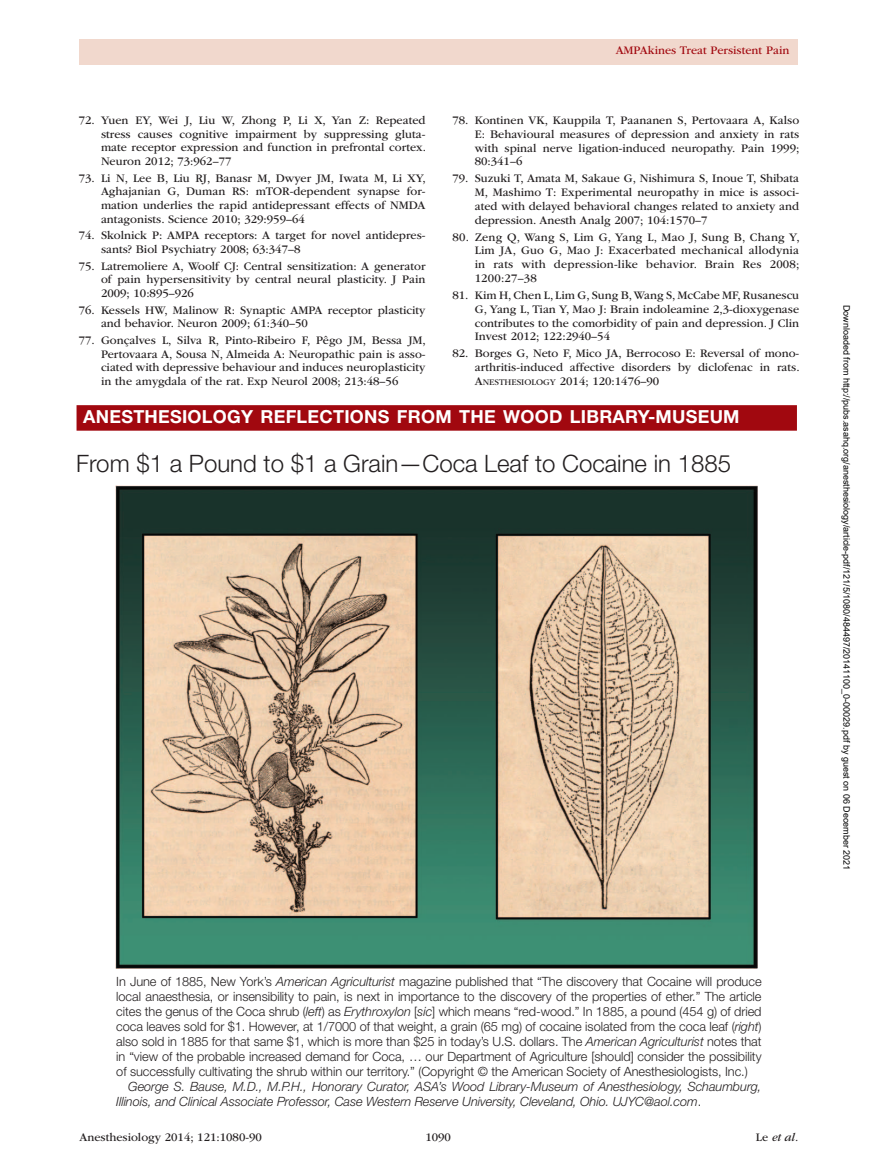
<style>
.page{position:relative;width:878px;height:1175px;background:#fff}
.page>*{position:absolute;margin:0;border:0;box-sizing:border-box;transform-origin:0 0}
.t1{font:300 24px "Helvetica Neue LT Std";color:#231f20}
.t2{font:700 18px "Helvetica Neue LT Std";letter-spacing:.015em;color:#fff}
.t3{font:300 12.75px/15px "Helvetica Neue";letter-spacing:-.005em;color:#231f20;text-align:justify}
.t4{font:italic 300 12.75px/15px "Helvetica Neue";letter-spacing:-.005em;color:#231f20}
.t5{font:12px/13.6px "ITC Garamond Std";color:#231f20;text-align:justify}
.t6{font:12px "ITC Garamond Std";color:#a1080f}
.t7{font:italic 12px "ITC Garamond Std";color:#231f20}
.t8{font:9px "Arial";color:#000}
.t9{font:9px "ITC Garamond Std";color:#231f20}
.s1{font-size:12px}
.s2{font-size:9px}
.s3{font-style:italic}
.s4{font-style:normal}
</style>
<div class="page">
<div style="left:79px;top:39px;width:718px;height:25px;background:#f1d8cd"></div>
<div style="left:76px;top:405px;width:720px;height:25px;background:#a1080f"></div>
<img style="left:115px;top:485px;width:643px;height:483px">
<p class="t6" style="left:615px;top:44px;width:175px">AMPAkines Treat Persistent Pain</p>
<p class="t5" style="left:474px;top:113px;width:326px;text-indent:-22px">78. Kontinen VK, Kauppila T, Paananen S, Pertovaara A, Kalso E: Behavioural measures of depression and anxiety in rats with spinal nerve ligation-induced neuropathy. Pain 1999; 80:341–6</p>
<p class="t5" style="left:474px;top:172px;width:326px;text-indent:-22px">79. Suzuki T, Amata M, Sakaue G, Nishimura S, Inoue T, Shibata M, Mashimo T: Experimental neuropathy in mice is associ&shy;ated with delayed behavioral changes related to anxiety and depression. Anesth Analg 2007; 104:1570–7</p>
<p class="t5" style="left:474px;top:230px;width:326px;text-indent:-22px">80. Zeng Q, Wang S, Lim G, Yang L, Mao J, Sung B, Chang Y, Lim JA, Guo G, Mao J: Exacerbated mechanical allodynia in rats with depression-like behavior. Brain Res 2008; 1200:27–38</p>
<p class="t5" style="left:474px;top:288px;width:326px;text-indent:-22px">81. Kim H, Chen L, Lim G, Sung B, Wang S, McCabe MF, Rusanescu G, Yang L, Tian Y, Mao J: Brain indoleamine 2,3-dioxygenase contributes to the comorbidity of pain and depression. J Clin Invest 2012; 122:2940–54</p>
<p class="t5" style="left:452px;top:347px;width:348px;text-align:right">82. Borges G, Neto F, Mico JA, Berrocoso E: Reversal of mono&shy;arthritis-induced affective disorders by diclofenac in rats.</p>
<p class="t9" style="left:474px;top:377px;width:15px"><span class="s1">A</span>nest</p>
<p class="t9" style="left:504px;top:377px;width:14px">hesiolo</p>
<p class="t5" style="left:543px;top:374px;width:118px"><span class="s2">gy</span> 2014; 120:1476–90</p>
<h2 class="t2" style="left:83px;top:405px;width:657px">ANESTHESIOLOGY REFLECTIONS FROM THE WOOD LIBRARY-MUSEUM</h2>
<h1 class="t1" style="left:76px;top:449px;width:656px">From $1 a Pound to $1 a Grain—Coca Leaf to Cocaine in 1885</h1>
<p class="t5" style="left:101px;top:113px;width:326px;text-indent:-22px">72. Yuen EY, Wei J, Liu W, Zhong P, Li X, Yan Z: Repeated stress causes cognitive impairment by suppressing gluta&shy;mate receptor expression and function in prefrontal cortex.<br>Neuron 2012; 73:962–77</p>
<p class="t5" style="left:101px;top:171px;width:326px;text-indent:-22px">73. Li N, Lee B, Liu RJ, Banasr M, Dwyer JM, Iwata M, Li XY, Aghajanian G, Duman RS: mTOR-dependent synapse for&shy;mation underlies the rapid antidepressant effects of NMDA antagonists. Science 2010; 329:959–64</p>
<p class="t5" style="left:101px;top:229px;width:326px;text-indent:-22px">74. Skolnick P: AMPA receptors: A target for novel antidepres&shy;sants? Biol Psychiatry 2008; 63:347–8</p>
<p class="t5" style="left:101px;top:259px;width:326px;text-indent:-22px">75. Latremoliere A, Woolf CJ: Central sensitization: A generator of pain hypersensitivity by central neural plasticity. J Pain 2009; 10:895–926</p>
<p class="t5" style="left:101px;top:303px;width:326px;text-indent:-22px">76. Kessels HW, Malinow R: Synaptic AMPA receptor plasticity and behavior. Neuron 2009; 61:340–50</p>
<p class="t5" style="left:101px;top:333px;width:326px;text-indent:-22px">77. Gonçalves L, Silva R, Pinto-Ribeiro F, Pêgo JM, Bessa JM, Pertovaara A, Sousa N, Almeida A: Neuropathic pain is asso&shy;ciated with depressive behaviour and induces neuroplasticity in the amygdala of the rat. Exp Neurol 2008; 213:48–56</p>
<p class="t8" style="left:850px;top:304px;width:567px;rotate:90deg">Downloaded from http://pubs.asahq.org/anesthesiology/article-pdf/121/5/1080/484497/20141100_0-00029.pdf by guest on 06 December 2021</p>
<p class="t3" style="left:116px;top:973px;width:646px">In June of 1885, New York’s <span class="s3">American Agriculturist</span> magazine published that “The discovery that Cocaine will produce local anaesthesia, or insensibility to pain, is next in importance to the discovery of the properties of ether.” The article cites the genus of the Coca shrub (<span class="s3">left</span>) as <span class="s3">Erythroxylon</span> [<span class="s3">sic</span>] which means “red-wood.” In 1885, a pound (454 g) of dried coca leaves sold for $1. However, at 1/7000 of that weight, a grain (65 mg) of cocaine isolated from the coca leaf (<span class="s3">right</span>) also sold in 1885 for that same $1, which is more than $25 in today’s U.S. dollars. The <span class="s3">American Agriculturist</span> notes that in “view of the probable increased demand for Coca, … our Department of Agriculture [should] consider the possibility of successfully cultivating the shrub within our territory.” (Copyright © the American Society of Anesthesiologists, Inc.)</p>
<p class="t4" style="left:116px;top:1078px;width:646px;text-indent:12px">George S. Bause, M.D., M.P.H., Honorary Curator, ASA’s Wood Library-Museum of Anesthesiology, Schaumburg,<br>Illinois, and Clinical Associate Professor, Case Western Reserve University, Cleveland, Ohio. UJYC@aol.com<span class="s4">.</span></p>
<p class="t5" style="left:80px;top:1130px;width:184px">Anesthesiology 2014; 121:1080-90</p>
<p class="t5" style="left:425px;top:1130px;width:27px">1090</p>
<p class="t7" style="left:755px;top:1130px;width:44px"><span class="s4">Le</span> et al.</p>
</div>
